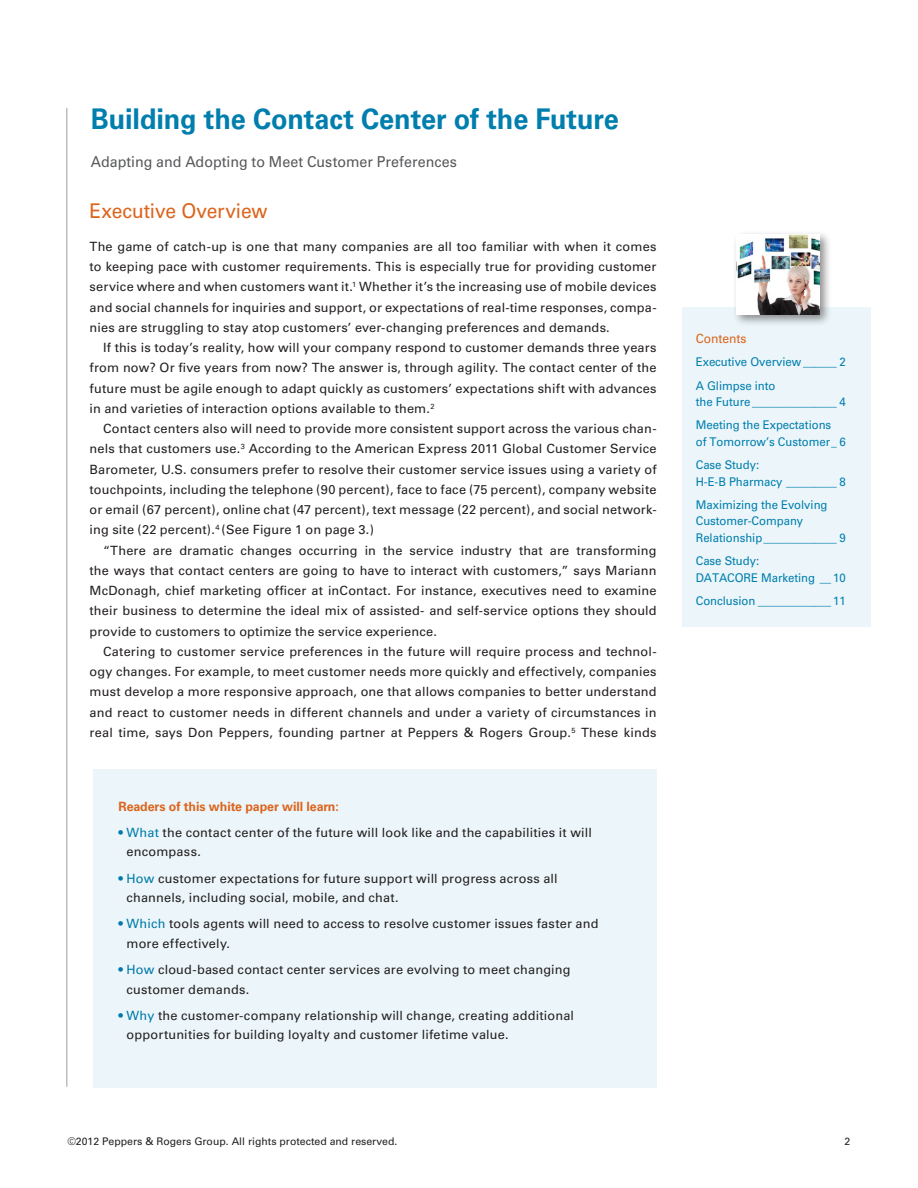
<style>
.page{position:relative;width:918px;height:1188px;background:#fff}
.page>*{position:absolute;margin:0;border:0;box-sizing:border-box;transform-origin:0 0}
.t1{font:700 28.5px "Univers";letter-spacing:-.005em;color:#007eae;scale:.95 1}
.Normal_wrd_5{font:20.25px "Univers";letter-spacing:-.005em;color:#dc641c;scale:.95 1}
.t2{font:15px "Univers";color:#57585a;scale:.95 1}
.t3{font:12.75px/20.2px "Univers";letter-spacing:.015em;color:#231f20;text-align:justify}
.t4{font:700 12.75px "Univers";letter-spacing:-.005em;color:#dc641c}
.t5{font:12.75px "Univers";letter-spacing:-.005em;color:#dc641c;scale:.95 1}
.t6{font:12px/16.5px "Univers";letter-spacing:-.005em;color:#007eae;scale:.95 1}
.t7{font:10.5px "Univers";color:#231f20}
.s1{color:#007aa9}
</style>
<div class="page">
<hr style="left:66px;top:108px;width:2px;height:979px;background:#bcbdc0">
<div style="left:682px;top:307px;width:189px;height:320px;background:#ecf6fa"></div>
<div style="left:93px;top:770px;width:564px;height:318px;background:#ecf6fa"></div>
<div style="left:733px;top:231px;width:99px;height:96px;background:#231f20;opacity:.5"></div>
<img style="left:736px;top:234px;width:84px;height:80px">
<div style="left:737px;top:284px;width:15px;height:30px;background:#fff"></div>
<p class="t1" style="left:91px;top:103px;width:557px">Building the Contact Center of the Future</p>
<p class="t2" style="left:91px;top:153px;width:387px">Adapting and Adopting to Meet Customer Preferences</p>
<p class="Normal_wrd_5" style="left:90px;top:199px;width:189px">Executive Overview</p>
<p class="t3" style="left:90px;top:236px;width:569px">The game of catch-up is one that many companies are all too familiar with when it comes to keeping pace with customer requirements. This is especially true for providing customer service where and when customers want it.<sup>1</sup> Whether it’s the increasing use of mobile devices and social channels for inquiries and support, or expectations of real-time responses, compa&shy;nies are struggling to stay atop customers’ ever-changing preferences and demands.</p>
<p class="t3" style="left:90px;top:338px;width:569px;text-indent:14px">If this is today’s reality, how will your company respond to customer demands three years from now? Or five years from now? The answer is, through agility. The contact center of the future must be agile enough to adapt quickly as customers’ expectations shift with advances in and varieties of interaction options available to them.<sup>2</sup></p>
<p class="t3" style="left:90px;top:419px;width:569px;text-indent:14px">Contact centers also will need to provide more consistent support across the various chan&shy;nels that customers use.<sup>3</sup> According to the American Express 2011 Global Customer Service Barometer, U.S. consumers prefer to resolve their customer service issues using a variety of touchpoints, including the telephone (90 percent), face to face (75 percent), company website or email (67 percent), online chat (47 percent), text message (22 percent), and social network&shy;ing site (22 percent).<sup>4</sup> (See Figure 1 on page 3.)</p>
<p class="t3" style="left:90px;top:540px;width:569px;text-indent:14px">“There are dramatic changes occurring in the service industry that are transforming the ways that contact centers are going to have to interact with customers,” says Mariann McDonagh, chief marketing officer at inContact. For instance, executives need to examine their business to determine the ideal mix of assisted- and self-service options they should provide to customers to optimize the service experience.</p>
<p class="t3" style="left:90px;top:641px;width:569px;text-indent:14px">Catering to customer service preferences in the future will require process and technol&shy;ogy changes. For example, to meet customer needs more quickly and effectively, companies must develop a more responsive approach, one that allows companies to better understand and react to customer needs in different channels and under a variety of circumstances in real time, says Don Peppers, founding partner at Peppers &amp; Rogers Group.<sup>5</sup> These kinds</p>
<p class="t4" style="left:118px;top:799px;width:222px">Readers of this white paper will learn:</p>
<p class="t3" style="left:127px;top:823px;width:467px;line-height:19.5px;text-indent:-8px"><span class="s1">• What</span> the contact center of the future will look like and the capabilities it will encompass.</p>
<p class="t3" style="left:127px;top:868px;width:433px;line-height:19.5px;text-indent:-8px"><span class="s1">• How</span> customer expectations for future support will progress across all channels, including social, mobile, and chat.</p>
<p class="t3" style="left:127px;top:914px;width:474px;line-height:19.5px;text-indent:-8px"><span class="s1">• Which</span> tools agents will need to access to resolve customer issues faster and more effectively.</p>
<p class="t3" style="left:127px;top:960px;width:446px;line-height:19.5px;text-indent:-8px"><span class="s1">• How</span> cloud-based contact center services are evolving to meet changing customer demands.</p>
<p class="t3" style="left:127px;top:1006px;width:449px;line-height:19.5px;text-indent:-8px"><span class="s1">• Why</span> the customer-company relationship will change, creating additional opportunities for building loyalty and customer lifetime value.</p>
<p class="t5" style="left:696px;top:331px;width:55px">Contents</p>
<p class="t6" style="left:696px;top:354px;width:159px">Executive Overview ______ 2</p>
<p class="t6" style="left:696px;top:377px;width:85px">A Glimpse into</p>
<p class="t6" style="left:696px;top:394px;width:159px">the Future _______________ 4</p>
<p class="t6" style="left:696px;top:417px;width:159px">Meeting the Expectations<br>of Tomorrow’s Customer_ 6</p>
<p class="t6" style="left:696px;top:457px;width:68px">Case Study:</p>
<p class="t6" style="left:696px;top:473px;width:159px">H-E-B Pharmacy _________ 8</p>
<p class="t6" style="left:696px;top:496px;width:159px">Maximizing the Evolving<br>Customer-Company<br>Relationship_____________ 9</p>
<p class="t6" style="left:696px;top:553px;width:68px">Case Study:</p>
<p class="t6" style="left:696px;top:569px;width:159px">DATACORE Marketing __ 10</p>
<p class="t6" style="left:696px;top:592px;width:159px">Conclusion _____________ 11</p>
<p class="t7" style="left:68px;top:1135px;width:331px">©2012 Peppers &amp; Rogers Group. All rights protected and reserved.</p>
<p class="t7" style="left:845px;top:1135px;width:7px">2</p>
</div>
